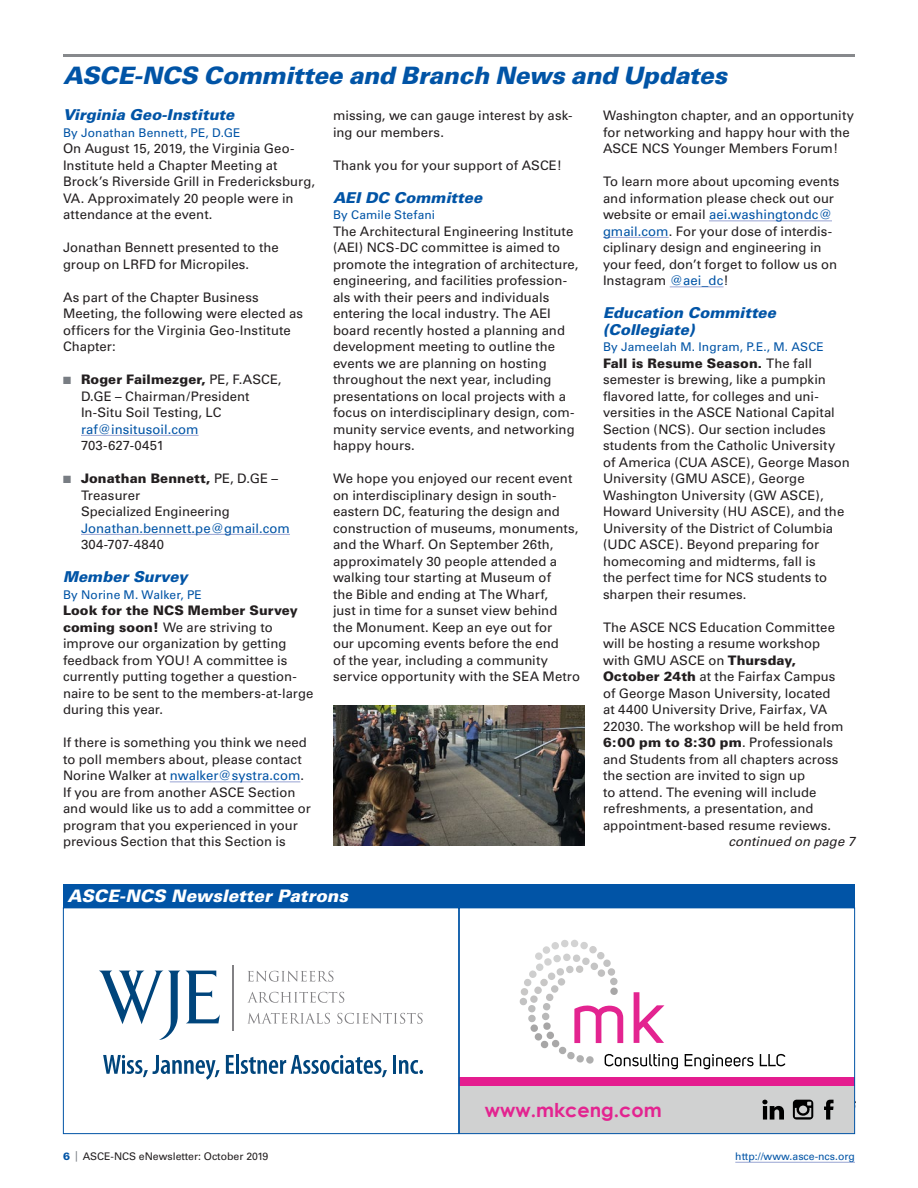
<style>
.page{position:relative;width:918px;height:1188px;background:#fff}
.page>*{position:absolute;margin:0;border:0;box-sizing:border-box;transform-origin:0 0}
.Head_1{font:italic 900 24px "Univers";letter-spacing:-.01em;color:#0154a6}
.t1{font:700 19.2px "Century Gothic";color:#e32490}
.Department_Head{font:italic 900 17.25px "Univers";color:#fff}
.Head_2{font:italic 900 15px/16.5px "Univers";color:#0154a6}
.Text{font:13.2px/16.5px "Univers";letter-spacing:.005em;color:#231f20}
.Text-2{font:italic 13.2px "Univers";color:#231f20}
.Byline_One_Col{font:12px "Univers";letter-spacing:.01em;color:#0154a6}
.t2{font:10.5px "Univers";color:#231f20}
.t3{font:10.5px "Univers";color:#0154a6}
.s1{color:#787d83}
.s2{font-weight:900}
.s3{color:#0154a6}
.s4{font-weight:900;color:#0154a6}
</style>
<div class="page">
<hr style="left:735px;top:1162px;width:120px;height:1px;background:#98a4d3">
<hr style="left:63px;top:54px;width:792px;height:3px;background:#87898c">
<hr style="left:81px;top:435px;width:118px;height:1px;background:#98a4d3">
<hr style="left:81px;top:534px;width:209px;height:1px;background:#98a4d3">
<hr style="left:170px;top:782px;width:130px;height:1px;background:#98a4d3">
<hr style="left:709px;top:221px;width:123px;height:1px;background:#98a4d3">
<hr style="left:603px;top:237px;width:66px;height:1px;background:#98a4d3">
<hr style="left:670px;top:287px;width:54px;height:1px;background:#98a4d3">
<div style="left:63px;top:884px;width:792px;height:24px;background:#0154a6"></div>
<svg style="left:103px;top:1055px;width:117px;height:25px"></svg>
<svg style="left:226px;top:1055px;width:8px;height:19px"></svg>
<hr style="left:236px;top:1054px;width:3px;height:20px;background:#00457c">
<svg style="left:241px;top:1055px;width:146px;height:22px"></svg>
<hr style="left:393px;top:1055px;width:3px;height:19px;background:#00457c">
<svg style="left:399px;top:1060px;width:24px;height:14px"></svg>
<svg style="left:99px;top:971px;width:121px;height:69px"></svg>
<hr style="left:233px;top:965px;width:1px;height:66px;background:#828184">
<svg style="left:248px;top:971px;width:85px;height:11px"></svg>
<svg style="left:247px;top:992px;width:97px;height:11px"></svg>
<svg style="left:247px;top:1013px;width:83px;height:11px"></svg>
<svg style="left:337px;top:1013px;width:86px;height:11px"></svg>
<div style="left:63px;top:908px;width:396px;height:226px;border:1px solid #0154a6"></div>
<svg style="left:760px;top:1053px;width:25px;height:14px"></svg>
<svg style="left:685px;top:1054px;width:69px;height:16px"></svg>
<svg style="left:519px;top:939px;width:159px;height:131px"></svg>
<div style="left:459px;top:1077px;width:396px;height:9px;background:#e41d8f"></div>
<div style="left:459px;top:1086px;width:396px;height:48px;background:#d0d1d1"></div>
<svg style="left:762px;top:1100px;width:22px;height:20px"></svg>
<svg style="left:793px;top:1100px;width:20px;height:20px"></svg>
<svg style="left:824px;top:1100px;width:10px;height:20px"></svg>
<div style="left:459px;top:908px;width:396px;height:226px;border:1px solid #0154a6"></div>
<img style="left:333px;top:705px;width:252px;height:141px">
<p class="Head_1" style="left:63px;top:60px;width:666px">ASCE-NCS Committee and Branch News and Updates</p>
<p class="Head_2" style="left:63px;top:106px;width:173px">Virginia Geo-Institute</p>
<p class="Byline_One_Col" style="left:63px;top:125px;width:179px">By Jonathan Bennett, PE, D.GE</p>
<p class="Text" style="left:63px;top:140px;width:254px">On August 15, 2019, the Virginia Geo-Institute held a Chapter Meeting at Brock’s Riverside Grill in Fredericksburg, VA. Approximately 20 people were in attendance at the event.</p>
<p class="Text" style="left:63px;top:239px;width:217px">Jonathan Bennett presented to the group on LRFD for Micropiles.</p>
<p class="Text" style="left:63px;top:289px;width:242px">As part of the Chapter Business<br>Meeting, the following were elected as officers for the Virginia Geo-Institute<br>Chapter:</p>
<p class="Text" style="left:81px;top:371px;width:202px;text-indent:-18px"><span class="s1">■</span> <span class="s2">Roger Failmezger,</span> PE, F.ASCE,<br>D.GE – Chairman/President<br>In-Situ Soil Testing, LC <span class="s3">raf@insitusoil.com<br></span>703-627-0451</p>
<p class="Text" style="left:81px;top:470px;width:211px;text-indent:-18px"><span class="s1">■</span> <span class="s2">Jonathan Bennett,</span> PE, D.GE –<br>Treasurer<br>Specialized Engineering<br><span class="s3">Jonathan.bennett.pe@gmail.com<br></span>304-707-4840</p>
<p class="Head_2" style="left:63px;top:568px;width:126px">Member Survey</p>
<p class="Byline_One_Col" style="left:63px;top:587px;width:140px">By Norine M. Walker, PE</p>
<p class="Text" style="left:63px;top:602px;width:252px"><span class="s2">Look for the NCS Member Survey coming soon!</span> We are striving to improve our organization by getting feedback from YOU! A committee is currently putting together a question&shy;naire to be sent to the members-at-large during this year.</p>
<p class="Text" style="left:63px;top:734px;width:250px">If there is something you think we need to poll members about, please contact Norine Walker at <span class="s3">nwalker@systra.com</span>.<br>If you are from another ASCE Section and would like us to add a committee or program that you experienced in your previous Section that this Section is</p>
<p class="Text" style="left:333px;top:107px;width:241px">missing, we can gauge interest by ask&shy;ing our members.</p>
<p class="Text" style="left:333px;top:157px;width:231px">Thank you for your support of ASCE!</p>
<p class="Head_2" style="left:333px;top:189px;width:151px">AEI DC Committee</p>
<p class="Byline_One_Col" style="left:333px;top:208px;width:104px">By Camile Stefani</p>
<p class="Text" style="left:333px;top:223px;width:247px">The Architectural Engineering Institute (AEI) NCS-DC committee is aimed to promote the integration of architecture, engineering, and facilities profession&shy;als with their peers and individuals entering the local industry. The AEI board recently hosted a planning and development meeting to outline the events we are planning on hosting throughout the next year, including presentations on local projects with a focus on interdisciplinary design, com&shy;munity service events, and networking happy hours.</p>
<p class="Text" style="left:333px;top:470px;width:249px">We hope you enjoyed our recent event on interdisciplinary design in south&shy;eastern DC, featuring the design and construction of museums, monuments, and the Wharf. On September 26th, approximately 30 people attended a walking tour starting at Museum of<br>the Bible and ending at The Wharf,<br>just in time for a sunset view behind the Monument. Keep an eye out for<br>our upcoming events before the end<br>of the year, including a community service opportunity with the SEA Metro</p>
<p class="Text" style="left:603px;top:107px;width:253px">Washington chapter, and an opportunity for networking and happy hour with the<br>ASCE NCS Younger Members Forum!</p>
<p class="Text" style="left:603px;top:173px;width:238px">To learn more about upcoming events and information please check out our website or email <span class="s3">aei.washingtondc@ gmail.com</span>. For your dose of interdis&shy;ciplinary design and engineering in your feed, don’t forget to follow us on Instagram <span class="s3">@aei_dc</span>!</p>
<p class="Head_2" style="left:603px;top:304px;width:175px">Education Committee (Collegiate)</p>
<p class="Byline_One_Col" style="left:603px;top:340px;width:222px">By Jameelah M. Ingram, P.E., M. ASCE</p>
<p class="Text" style="left:603px;top:355px;width:248px"><span class="s2">Fall is Resume Season.</span> The fall semester is brewing, like a pumpkin flavored latte, for colleges and uni&shy;versities in the ASCE National Capital Section (NCS). Our section includes students from the Catholic University of America (CUA ASCE), George Mason University (GMU ASCE), George Washington University (GW ASCE), Howard University (HU ASCE), and the University of the District of Columbia (UDC ASCE). Beyond preparing for homecoming and midterms, fall is<br>the perfect time for NCS students to sharpen their resumes.</p>
<p class="Text" style="left:603px;top:619px;width:242px">The ASCE NCS Education Committee will be hosting a resume workshop with GMU ASCE on <span class="s2">Thursday, October 24th</span> at the Fairfax Campus of George Mason University, located at 4400 University Drive, Fairfax, VA 22030. The workshop will be held from <span class="s2">6:00 pm to 8:30 pm</span>. Professionals and Students from all chapters across the section are invited to sign up<br>to attend. The evening will include refreshments, a presentation, and appointment-based resume reviews.</p>
<p class="Text-2" style="left:728px;top:833px;width:128px">continued on page 7</p>
<p class="Department_Head" style="left:68px;top:885px;width:282px">ASCE-NCS Newsletter Patrons</p>
<p class="t1" style="left:485px;top:1098px;width:179px">www.mkceng.com</p>
<p class="t2" style="left:63px;top:1150px;width:207px"><span class="s4">6</span> <span class="s1">|</span> ASCE-NCS eNewsletter: October 2019</p>
<p class="t3" style="left:735px;top:1150px;width:121px">http://www.asce-ncs.org</p>
</div>
